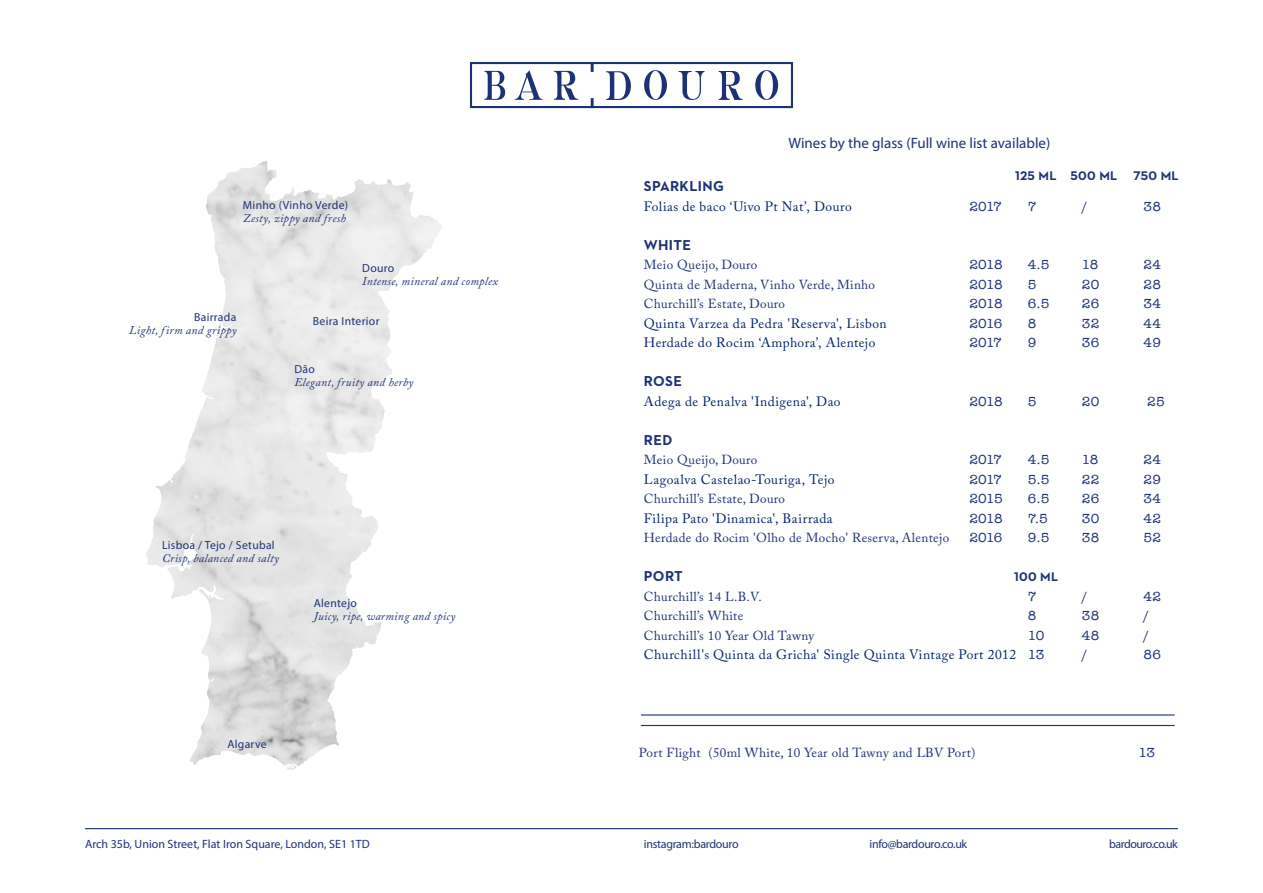
<style>
.page{position:relative;width:1263px;height:893px;background:#fff}
.page>*{position:absolute;margin:0;border:0;box-sizing:border-box;transform-origin:0 0}
.t1{font:15px "Myriad Pro";color:#1d3176}
.t2{font:700 14.55px "Neutraface 2 Text";letter-spacing:.025em;color:#1d3176}
.t3{font:13.5px "Adobe Caslon Pro";letter-spacing:.035em;color:#00226a}
.t4{font:13.5px "American Typewriter";letter-spacing:.025em;color:#1d3176}
.t5{font:13.05px "Adobe Caslon Pro";letter-spacing:.025em;color:#1d3176}
.t6{font:700 12.75px "Neutraface 2 Text";letter-spacing:.025em;color:#1d3176}
.t7{font:12px "Myriad Pro";color:#1d3176}
.t8{font:12px "Myriad Pro";letter-spacing:-.025em;color:#1d3176}
.t9{font:12px "Myriad Pro";letter-spacing:-.045em;color:#1d3176}
.t10{font:italic 11.7px "Adobe Caslon Pro";letter-spacing:.025em;color:#1d3176}
.t11{font:11.7px "Myriad Pro";letter-spacing:.025em;color:#1d3176}
.s1{font-family:"American Typewriter";color:#1d3176}
</style>
<div class="page">
<svg style="left:146px;top:161px;width:296px;height:609px"></svg>
<img style="left:206px;top:161px;width:59px;height:176px">
<svg style="left:470px;top:62px;width:323px;height:46px"></svg>
<hr style="left:85px;top:828px;width:1093px;height:1px;background:#1d3176">
<hr style="left:641px;top:725px;width:533px;height:1px;background:#1d3176">
<hr style="left:641px;top:714px;width:533px;height:1px;background:#1d3176">
<p class="t11" style="left:243px;top:198px;width:107px">Minho (Vinho Verde)</p>
<p class="t10" style="left:243px;top:211px;width:105px">Zesty, zippy and fresh</p>
<p class="t11" style="left:362px;top:261px;width:34px">Douro</p>
<p class="t10" style="left:362px;top:274px;width:137px">Intense, mineral and complex</p>
<p class="t11" style="left:194px;top:310px;width:44px">Bairrada</p>
<p class="t10" style="left:129px;top:323px;width:109px">Light, firm and grippy</p>
<p class="t11" style="left:313px;top:314px;width:68px">Beira Interior</p>
<p class="t11" style="left:294px;top:362px;width:22px">Dão</p>
<p class="t10" style="left:294px;top:375px;width:120px">Elegant, fruity and herby</p>
<p class="t11" style="left:162px;top:537px;width:114px">Lisboa / Tejo / Setubal</p>
<p class="t10" style="left:162px;top:551px;width:118px">Crisp, balanced and salty</p>
<p class="t11" style="left:314px;top:595px;width:45px">Alentejo</p>
<p class="t10" style="left:314px;top:609px;width:143px">Juicy, ripe, warming and spicy</p>
<p class="t11" style="left:227px;top:737px;width:41px">Algarve</p>
<p class="t1" style="left:789px;top:134px;width:263px">Wines by the glass (Full wine list available)</p>
<p class="t6" style="left:1015px;top:167px;width:104px">125 ML 500 ML</p>
<p class="t6" style="left:1133px;top:167px;width:47px">750 ML</p>
<p class="t2" style="left:644px;top:177px;width:82px">SPARKLING</p>
<p class="t3" style="left:644px;top:198px;width:210px">Folias de baco ‘Uivo Pt Nat’, Douro</p>
<p class="t4" style="left:969px;top:196px;width:34px">2017</p>
<p class="t4" style="left:1028px;top:196px;width:10px">7</p>
<p class="t4" style="left:1082px;top:196px;width:7px">/</p>
<p class="t4" style="left:1143px;top:196px;width:19px">38</p>
<p class="t2" style="left:644px;top:236px;width:49px">WHITE</p>
<p class="t5" style="left:644px;top:257px;width:115px">Meio Queijo, Douro</p>
<p class="t4" style="left:969px;top:255px;width:35px">2018</p>
<p class="t4" style="left:1028px;top:255px;width:23px">4.5</p>
<p class="t4" style="left:1082px;top:255px;width:18px">18</p>
<p class="t4" style="left:1143px;top:255px;width:19px">24</p>
<p class="t5" style="left:644px;top:277px;width:233px">Quinta de Maderna, Vinho Verde, Minho</p>
<p class="t4" style="left:969px;top:274px;width:35px">2018</p>
<p class="t4" style="left:1028px;top:274px;width:10px">5</p>
<p class="t4" style="left:1082px;top:274px;width:19px">20</p>
<p class="t4" style="left:1143px;top:274px;width:19px">28</p>
<p class="t5" style="left:644px;top:296px;width:143px">Churchill’s Estate, Douro</p>
<p class="t4" style="left:969px;top:294px;width:35px">2018</p>
<p class="t4" style="left:1028px;top:294px;width:23px">6.5</p>
<p class="t4" style="left:1082px;top:294px;width:19px">26</p>
<p class="t4" style="left:1143px;top:294px;width:19px">34</p>
<p class="t3" style="left:644px;top:315px;width:244px">Quinta Varzea da Pedra 'Reserva', Lisbon</p>
<p class="t4" style="left:969px;top:313px;width:35px">2016</p>
<p class="t4" style="left:1028px;top:313px;width:10px">8</p>
<p class="t4" style="left:1082px;top:313px;width:19px">32</p>
<p class="t4" style="left:1143px;top:313px;width:19px">44</p>
<p class="t3" style="left:644px;top:335px;width:233px">Herdade do Rocim ‘Amphora’, Alentejo</p>
<p class="t4" style="left:969px;top:333px;width:34px">2017</p>
<p class="t4" style="left:1028px;top:333px;width:10px">9</p>
<p class="t4" style="left:1082px;top:333px;width:19px">36</p>
<p class="t4" style="left:1143px;top:333px;width:19px">49</p>
<p class="t2" style="left:644px;top:372px;width:40px">ROSE</p>
<p class="t3" style="left:644px;top:393px;width:198px">Adega de Penalva 'Indigena', Dao</p>
<p class="t4" style="left:969px;top:391px;width:35px">2018</p>
<p class="t4" style="left:1028px;top:391px;width:10px">5</p>
<p class="t4" style="left:1082px;top:391px;width:19px">20</p>
<p class="t4" style="left:1147px;top:391px;width:19px">25</p>
<p class="t2" style="left:644px;top:431px;width:30px">RED</p>
<p class="t5" style="left:644px;top:452px;width:115px">Meio Queijo, Douro</p>
<p class="t4" style="left:969px;top:450px;width:34px">2017</p>
<p class="t4" style="left:1028px;top:450px;width:23px">4.5</p>
<p class="t4" style="left:1082px;top:450px;width:18px">18</p>
<p class="t4" style="left:1143px;top:450px;width:19px">24</p>
<p class="t3" style="left:644px;top:471px;width:192px">Lagoalva Castelao-Touriga, Tejo</p>
<p class="t4" style="left:969px;top:469px;width:34px">2017</p>
<p class="t4" style="left:1028px;top:469px;width:23px">5.5</p>
<p class="t4" style="left:1082px;top:469px;width:19px">22</p>
<p class="t4" style="left:1143px;top:469px;width:19px">29</p>
<p class="t5" style="left:644px;top:491px;width:143px">Churchill’s Estate, Douro</p>
<p class="t4" style="left:969px;top:489px;width:35px">2015</p>
<p class="t4" style="left:1028px;top:489px;width:23px">6.5</p>
<p class="t4" style="left:1082px;top:489px;width:19px">26</p>
<p class="t4" style="left:1143px;top:489px;width:19px">34</p>
<p class="t3" style="left:644px;top:510px;width:190px">Filipa Pato 'Dinamica', Bairrada</p>
<p class="t4" style="left:969px;top:508px;width:35px">2018</p>
<p class="t4" style="left:1028px;top:508px;width:21px">7.5</p>
<p class="t4" style="left:1082px;top:508px;width:19px">30</p>
<p class="t4" style="left:1143px;top:508px;width:19px">42</p>
<p class="t5" style="left:644px;top:530px;width:307px">Herdade do Rocim 'Olho de Mocho' Reserva, Alentejo</p>
<p class="t4" style="left:969px;top:528px;width:35px">2016</p>
<p class="t4" style="left:1028px;top:528px;width:23px">9.5</p>
<p class="t4" style="left:1082px;top:528px;width:19px">38</p>
<p class="t4" style="left:1143px;top:528px;width:19px">52</p>
<p class="t2" style="left:644px;top:567px;width:41px">PORT</p>
<p class="t6" style="left:1014px;top:569px;width:46px">100 ML</p>
<p class="t5" style="left:644px;top:589px;width:119px">Churchill’s 14 L.B.V.</p>
<p class="t4" style="left:1028px;top:586px;width:10px">7</p>
<p class="t4" style="left:1082px;top:586px;width:7px">/</p>
<p class="t4" style="left:1143px;top:586px;width:19px">42</p>
<p class="t5" style="left:644px;top:608px;width:101px">Churchill’s White</p>
<p class="t4" style="left:1028px;top:606px;width:10px">8</p>
<p class="t4" style="left:1082px;top:606px;width:19px">38</p>
<p class="t4" style="left:1143px;top:606px;width:7px">/</p>
<p class="t5" style="left:644px;top:628px;width:172px">Churchill’s 10 Year Old Tawny</p>
<p class="t4" style="left:1028px;top:625px;width:18px">10</p>
<p class="t4" style="left:1082px;top:625px;width:19px">48</p>
<p class="t4" style="left:1143px;top:625px;width:7px">/</p>
<p class="t3" style="left:644px;top:647px;width:402px">Churchill's Quinta da Gricha' Single Quinta Vintage Port 2012 <span class="s1">13</span></p>
<p class="t4" style="left:1082px;top:645px;width:7px">/</p>
<p class="t4" style="left:1143px;top:645px;width:19px">86</p>
<p class="t5" style="left:639px;top:744px;width:338px">Port Flight (50ml White, 10 Year old Tawny and LBV Port)</p>
<p class="t4" style="left:1138px;top:742px;width:18px">13</p>
<p class="t7" style="left:85px;top:837px;width:286px">Arch 35b, Union Street, Flat Iron Square, London, SE1 1TD</p>
<p class="t8" style="left:644px;top:837px;width:96px">instagram: bardouro</p>
<p class="t8" style="left:870px;top:837px;width:99px">info@bardouro.co.uk</p>
<p class="t9" style="left:1109px;top:837px;width:70px">bardouro.co.uk</p>
</div>
